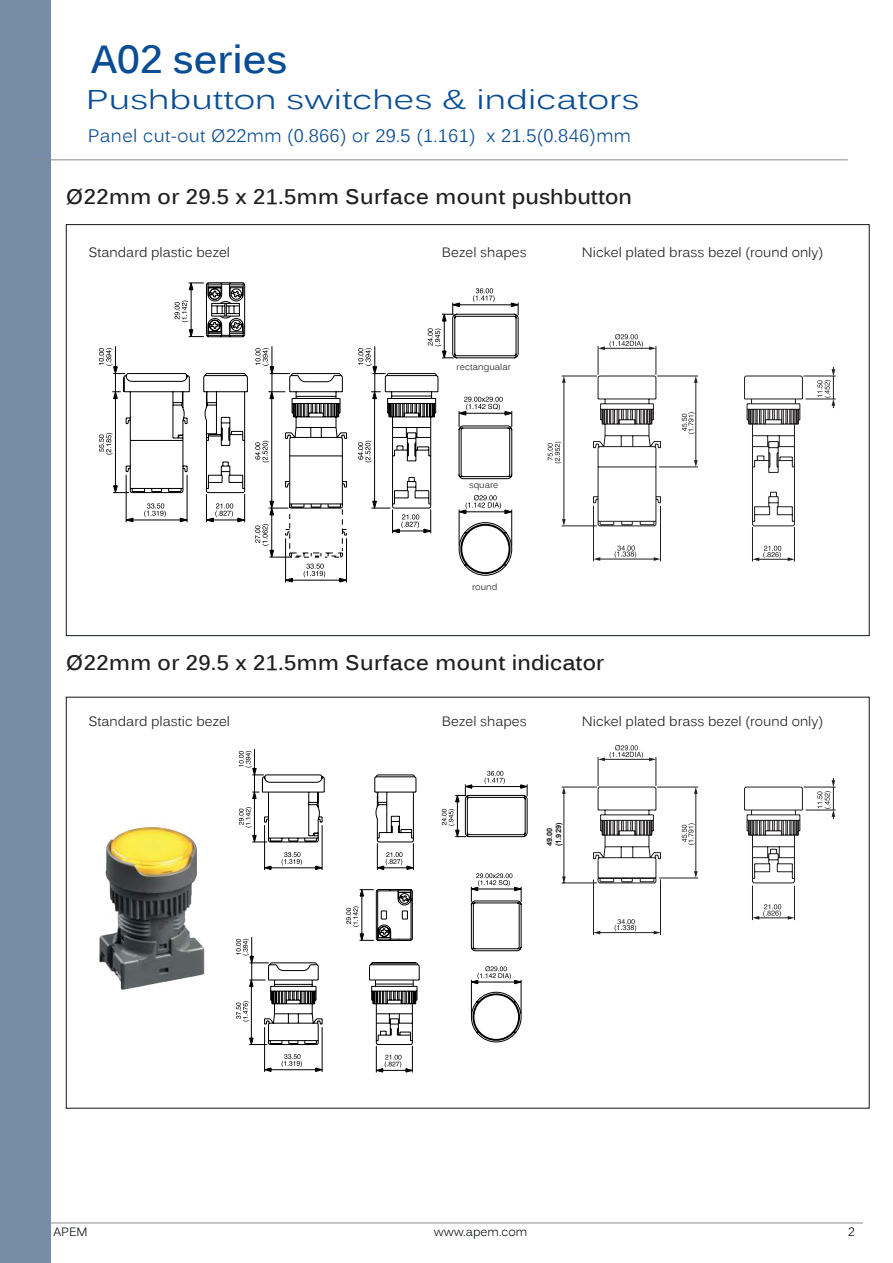
<style>
.page{position:relative;width:893px;height:1263px;background:#fff}
.page>*{position:absolute;margin:0;border:0;box-sizing:border-box;transform-origin:0 0}
.t1{font:700 39px "Kalinga";color:#0b4d94}
.t2{font:27px "Kalinga";color:#0b4d94;scale:1.3 1}
.t3{font:700 21px "Kalinga";letter-spacing:.02em;color:#221f1f}
.t4{font:18px "Kalinga";letter-spacing:.02em;color:#0b4d94}
.t5{font:13.5px "Kalinga";color:#221f1f}
.t6{font:12px "Kalinga";color:#111617}
.t7{font:9px "Kalinga";color:#221f1f}
.t8{font:700 7.5px/9px "Arial";color:#221f1f}
</style>
<div class="page">
<div style="left:0;top:0;width:51px;height:1263px;background:#778da7"></div>
<hr style="left:36px;top:159px;width:812px;height:1px;background:#8a8c8d">
<hr style="left:51px;top:1222px;width:812px;height:1px;background:#8a8c8d">
<hr style="left:115px;top:396px;width:1px;height:92px;background:#000">
<svg style="left:113px;top:485px;width:10px;height:8px"></svg>
<hr style="left:285px;top:538px;width:1px;height:44px;background:#000">
<hr style="left:346px;top:538px;width:1px;height:44px;background:#000">
<hr style="left:290px;top:580px;width:52px;height:1px;background:#000">
<svg style="left:285px;top:577px;width:8px;height:6px"></svg>
<svg style="left:339px;top:578px;width:8px;height:5px"></svg>
<svg style="left:99px;top:348px;width:19px;height:51px"></svg>
<svg style="left:99px;top:433px;width:14px;height:22px"></svg>
<svg style="left:123px;top:282px;width:396px;height:294px"></svg>
<svg style="left:206px;top:282px;width:306px;height:227px"></svg>
<svg style="left:561px;top:346px;width:275px;height:216px"></svg>
<svg style="left:817px;top:369px;width:18px;height:37px"></svg>
<svg style="left:548px;top:442px;width:13px;height:21px"></svg>
<svg style="left:562px;top:519px;width:4px;height:7px"></svg>
<svg style="left:562px;top:376px;width:4px;height:7px"></svg>
<svg style="left:593px;top:375px;width:210px;height:152px"></svg>
<svg style="left:649px;top:346px;width:7px;height:4px"></svg>
<svg style="left:598px;top:334px;width:45px;height:16px"></svg>
<svg style="left:615px;top:545px;width:21px;height:13px"></svg>
<svg style="left:654px;top:557px;width:6px;height:4px"></svg>
<svg style="left:593px;top:557px;width:7px;height:4px"></svg>
<svg style="left:788px;top:557px;width:6px;height:4px"></svg>
<svg style="left:752px;top:546px;width:29px;height:15px"></svg>
<svg style="left:561px;top:757px;width:275px;height:178px"></svg>
<svg style="left:817px;top:780px;width:18px;height:37px"></svg>
<svg style="left:562px;top:876px;width:4px;height:7px"></svg>
<svg style="left:562px;top:787px;width:4px;height:7px"></svg>
<svg style="left:593px;top:786px;width:210px;height:98px"></svg>
<svg style="left:649px;top:757px;width:7px;height:4px"></svg>
<svg style="left:598px;top:745px;width:45px;height:16px"></svg>
<svg style="left:615px;top:919px;width:21px;height:12px"></svg>
<svg style="left:654px;top:931px;width:6px;height:3px"></svg>
<svg style="left:593px;top:931px;width:7px;height:3px"></svg>
<svg style="left:788px;top:916px;width:6px;height:4px"></svg>
<svg style="left:752px;top:904px;width:29px;height:16px"></svg>
<hr style="left:470px;top:786px;width:53px;height:1px;background:#000">
<svg style="left:520px;top:784px;width:8px;height:11px"></svg>
<svg style="left:455px;top:784px;width:18px;height:11px"></svg>
<svg style="left:484px;top:771px;width:21px;height:13px"></svg>
<svg style="left:441px;top:795px;width:87px;height:248px"></svg>
<svg style="left:236px;top:749px;width:184px;height:324px"></svg>
<img style="left:99px;top:827px;width:106px;height:163px">
<h1 class="t1" style="left:91px;top:45px;width:198px">A02 series</h1>
<h2 class="t2" style="left:86px;top:90px;width:427px">Pushbutton switches &amp; indicators</h2>
<h3 class="t4" style="left:88px;top:129px;width:545px">Panel cut-out ÿ22mm (0.866) or 29.5 (1.161) x 21.5(0.846)mm</h3>
<h3 class="t3" style="left:66px;top:188px;width:567px">ÿ22mm or 29.5 x 21.5mm Surface mount pushbutton</h3>
<p class="t5" style="left:89px;top:247px;width:143px">Standard plastic bezel</p>
<p class="t5" style="left:442px;top:247px;width:86px">Bezel shapes</p>
<p class="t5" style="left:582px;top:247px;width:243px">Nickel plated brass bezel (round only)</p>
<p class="t7" style="left:457px;top:363px;width:56px">rectangualar</p>
<p class="t7" style="left:469px;top:481px;width:31px">square</p>
<p class="t7" style="left:472px;top:583px;width:27px">round</p>
<h3 class="t3" style="left:66px;top:655px;width:539px">ÿ22mm or 29.5 x 21.5mm Surface mount indicator</h3>
<p class="t5" style="left:89px;top:716px;width:143px">Standard plastic bezel</p>
<p class="t5" style="left:442px;top:716px;width:86px">Bezel shapes</p>
<p class="t5" style="left:582px;top:716px;width:243px">Nickel plated brass bezel (round only)</p>
<p class="t8" style="left:546px;top:846px;width:25px;rotate:-90deg">49.00 (1.929)</p>
<p class="t6" style="left:54px;top:1227px;width:36px">APEM</p>
<p class="t6" style="left:434px;top:1227px;width:95px">www.apem.com</p>
<p class="t6" style="left:848px;top:1227px;width:8px">2</p>
</div>
